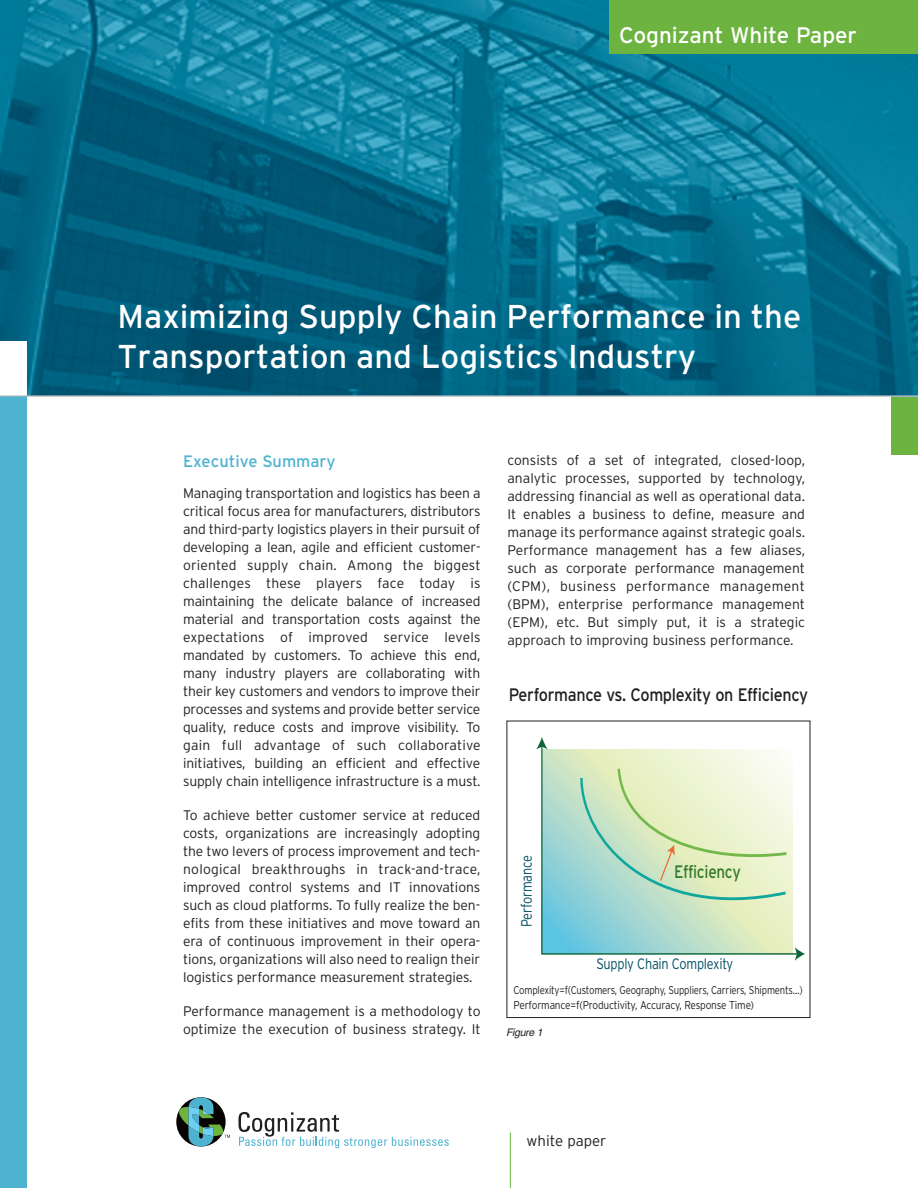
<style>
.page{position:relative;width:918px;height:1188px;background:#fff}
.page>*{position:absolute;margin:0;border:0;box-sizing:border-box;transform-origin:0 0}
.t1{font:33px/39.6px "Interstate";color:#fff}
.t2{font:22.5px "Interstate";color:#fff}
.t3{font:18px "Interstate";letter-spacing:-.02em;color:#231f20;scale:.9 1}
.t4{font:18px "Interstate";letter-spacing:-.02em;color:#357b2b;scale:.85 1}
.t5{font:16.5px "Interstate";color:#4db3cf}
.t6{font:300 15px "Interstate";letter-spacing:-.02em;color:#004e63;scale:.85 1}
.t7{font:300 15px "Interstate";color:#231f20}
.t8{font:300 13.8px/18px "Interstate";letter-spacing:-.005em;color:#231f20;text-align:justify}
.t9{font:300 11.25px/14.5px "Interstate";letter-spacing:-.02em;color:#231f20;scale:.85 1}
.t10{font:italic 10.5px "Helvetica";letter-spacing:-.03em;color:#231f20}
</style>
<div class="page">
<div style="left:891px;top:396px;width:27px;height:59px;background:#6cb43f"></div>
<img style="left:0;top:0;width:918px;height:396px">
<div style="left:0;top:341px;width:27px;height:59px;background:#fff"></div>
<div style="left:609px;top:0;width:309px;height:54px;background:#6cb43f"></div>
<hr style="left:510px;top:1133px;width:1px;height:55px;background:#6cb43f">
<div style="left:0;top:396px;width:27px;height:792px;background:#4db3cf"></div>
<svg style="left:238px;top:1112px;width:211px;height:36px"></svg>
<svg style="left:176px;top:1097px;width:54px;height:49px"></svg>
<hr style="left:0;top:396px;width:918px;height:1px;background:#bcbdc0">
<svg style="left:541px;top:749px;width:254px;height:206px;background:#b6ddd0"></svg>
<svg style="left:795px;top:947px;width:10px;height:14px"></svg>
<svg style="left:536px;top:737px;width:12px;height:12px"></svg>
<svg style="left:579px;top:766px;width:210px;height:155px;background:#d3e8c8"></svg>
<h2 class="t2" style="left:619px;top:22px;width:239px">Cognizant White Paper</h2>
<h1 class="t1" style="left:118px;top:297px;width:685px">Maximizing Supply Chain Performance in the<br>Transportation and Logistics Industry</h1>
<p class="t5" style="left:183px;top:452px;width:154px">Executive Summary</p>
<p class="t8" style="left:183px;top:484px;width:299px">Managing transportation and logistics has been a critical focus area for manufacturers, distributors and third-party logistics players in their pursuit of developing a lean, agile and efficient customer&shy;oriented supply chain. Among the biggest challenges these players face today is maintaining the delicate balance of increased material and transportation costs against the expectations of improved service levels mandated by customers. To achieve this end, many industry players are collaborating with their key customers and vendors to improve their processes and systems and provide better service quality, reduce costs and improve visibility. To gain full advantage of such collaborative initiatives, building an efficient and effective supply chain intelligence infrastructure is a must.</p>
<p class="t8" style="left:183px;top:806px;width:299px">To achieve better customer service at reduced costs, organizations are increasingly adopting the two levers of process improvement and tech&shy;nological breakthroughs in track-and-trace, improved control systems and IT innovations such as cloud platforms. To fully realize the ben&shy;efits from these initiatives and move toward an era of continuous improvement in their opera&shy;tions, organizations will also need to realign their logistics performance measurement strategies.</p>
<p class="t8" style="left:183px;top:1002px;width:299px">Performance management is a methodology to optimize the execution of business strategy. It</p>
<p class="t8" style="left:508px;top:451px;width:299px">consists of a set of integrated, closed-loop, analytic processes, supported by technology, addressing financial as well as operational data.<br>It enables a business to define, measure and manage its performance against strategic goals.<br>Performance management has a few aliases, such as corporate performance management (CPM), business performance management (BPM), enterprise performance management (EPM), etc. But simply put, it is a strategic approach to improving business performance.</p>
<h3 class="t3" style="left:509px;top:684px;width:334px">Performance vs. Complexity on Efficiency</h3>
<p class="t6" style="left:518px;top:927px;width:86px;rotate:-90deg">Performance</p>
<h3 class="t4" style="left:674px;top:861px;width:80px">Efficiency</h3>
<p class="t6" style="left:596px;top:955px;width:163px">Supply Chain Complexity</p>
<p class="t9" style="left:514px;top:983px;width:342px">Complexity=f(Customers, Geography, Suppliers, Carriers, Shipments…)<br>Performance=f(Productivity, Accuracy, Response Time)</p>
<p class="t10" style="left:506px;top:1028px;width:38px">Figure 1</p>
<p class="t7" style="left:527px;top:1132px;width:81px">white paper</p>
</div>
